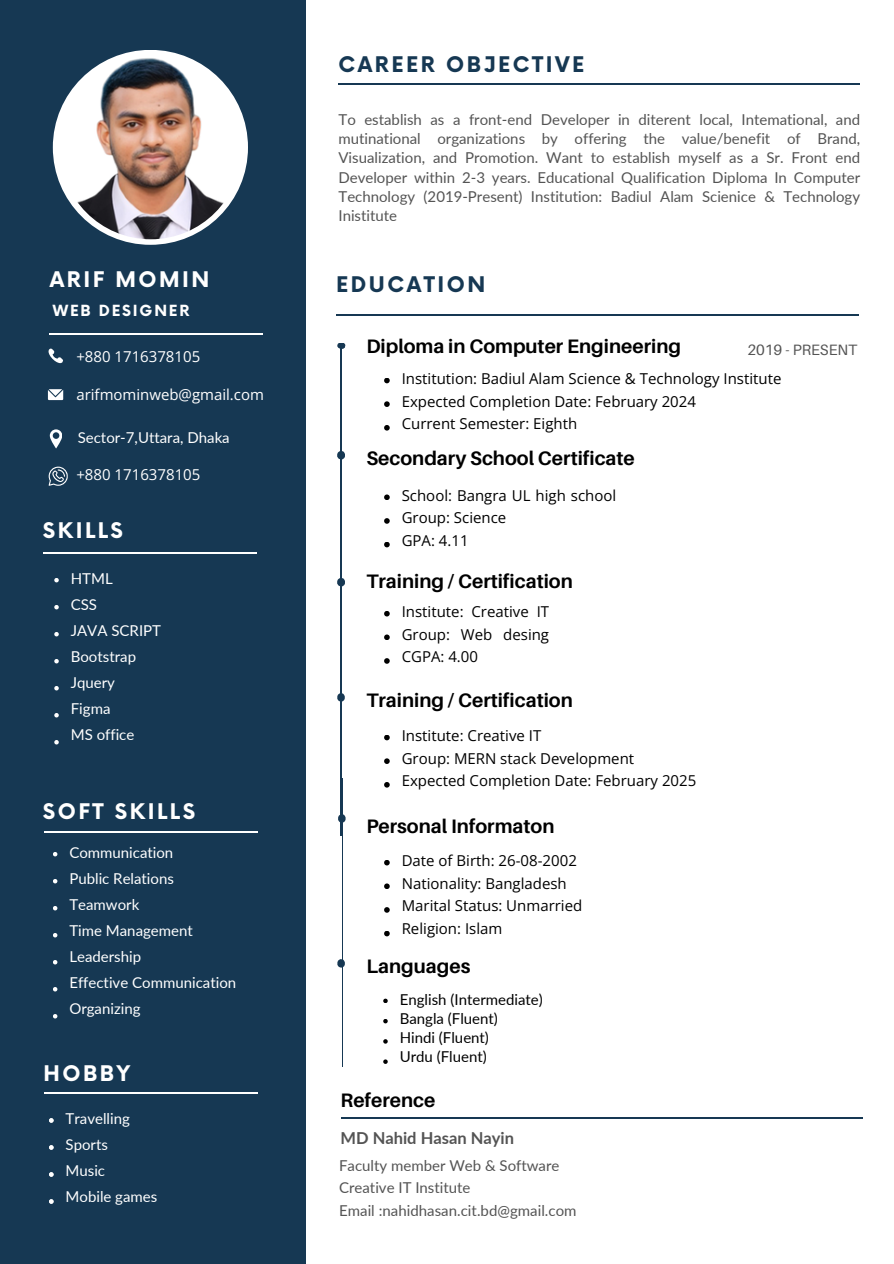
<style>
.page{position:relative;width:894px;height:1264px;background:#fff}
.page>*{position:absolute;margin:0;border:0;box-sizing:border-box;transform-origin:0 0}
.t1{font:700 21px "Now";letter-spacing:.12em;color:#fff}
.t2{font:700 21px "Now";letter-spacing:.12em;color:#163853}
.t3{font:700 19.5px "Aileron";color:#000}
.t4{font:700 16.5px "Lato";color:#545454}
.t5{font:15px/19.2px "Lato";color:#545454}
.t6{font:15px/22.5px "Open Sans";color:#000}
.t7{font:15px/25.8px "Lato";color:#fff}
.t8{font:15px/19.2px "Lato";color:#000}
.t9{font:15px "Open Sans";color:#fff}
.t10{font:15px "Aileron";color:#545454}
.t11{font:700 15px "Now";letter-spacing:.12em;color:#fff}
</style>
<div class="page">
<div style="left:0;top:0;width:306px;height:1263px;background:#163853"></div>
<svg style="left:53px;top:50px;width:195px;height:195px"></svg>
<img style="left:60px;top:57px;width:182px;height:182px;border-radius:50%">
<hr style="left:43px;top:552px;width:214px;height:1px;background:#fff">
<hr style="left:44px;top:830px;width:213px;height:2px;background:#fff">
<hr style="left:44px;top:1092px;width:213px;height:1px;background:#fff">
<svg style="left:48px;top:389px;width:15px;height:11px"></svg>
<svg style="left:49px;top:1118px;width:5px;height:4px"></svg>
<svg style="left:49px;top:1145px;width:5px;height:4px"></svg>
<svg style="left:49px;top:1172px;width:5px;height:4px"></svg>
<svg style="left:49px;top:1199px;width:5px;height:4px"></svg>
<svg style="left:48px;top:348px;width:15px;height:15px"></svg>
<hr style="left:49px;top:333px;width:214px;height:1px;background:#fff">
<svg style="left:50px;top:429px;width:12px;height:19px"></svg>
<svg style="left:53px;top:852px;width:4px;height:4px"></svg>
<svg style="left:53px;top:879px;width:4px;height:4px"></svg>
<svg style="left:53px;top:906px;width:4px;height:4px"></svg>
<svg style="left:53px;top:933px;width:4px;height:4px"></svg>
<svg style="left:53px;top:960px;width:4px;height:4px"></svg>
<svg style="left:53px;top:987px;width:4px;height:4px"></svg>
<svg style="left:53px;top:1014px;width:4px;height:4px"></svg>
<svg style="left:54px;top:578px;width:5px;height:4px"></svg>
<svg style="left:54px;top:605px;width:5px;height:4px"></svg>
<svg style="left:54px;top:632px;width:5px;height:4px"></svg>
<svg style="left:54px;top:659px;width:5px;height:4px"></svg>
<svg style="left:54px;top:686px;width:5px;height:4px"></svg>
<svg style="left:54px;top:713px;width:5px;height:4px"></svg>
<svg style="left:54px;top:740px;width:5px;height:4px"></svg>
<svg style="left:49px;top:466px;width:19px;height:20px"></svg>
<svg style="left:340px;top:358px;width:2px;height:420px"></svg>
<svg style="left:337px;top:443px;width:8px;height:24px"></svg>
<svg style="left:337px;top:569px;width:8px;height:26px"></svg>
<svg style="left:337px;top:343px;width:9px;height:15px"></svg>
<svg style="left:337px;top:685px;width:8px;height:24px"></svg>
<svg style="left:340px;top:778px;width:3px;height:288px"></svg>
<svg style="left:338px;top:806px;width:8px;height:24px"></svg>
<svg style="left:337px;top:950px;width:8px;height:26px"></svg>
<hr style="left:336px;top:314px;width:522px;height:1px;background:#163853">
<hr style="left:338px;top:84px;width:521px;height:1px;background:#163853">
<hr style="left:341px;top:1117px;width:521px;height:2px;background:#163853">
<svg style="left:383px;top:998px;width:4px;height:5px"></svg>
<svg style="left:383px;top:1019px;width:4px;height:4px"></svg>
<svg style="left:383px;top:1039px;width:4px;height:4px"></svg>
<svg style="left:383px;top:1059px;width:4px;height:4px"></svg>
<svg style="left:384px;top:378px;width:5px;height:5px"></svg>
<svg style="left:384px;top:401px;width:5px;height:6px"></svg>
<svg style="left:384px;top:425px;width:5px;height:5px"></svg>
<svg style="left:384px;top:494px;width:5px;height:6px"></svg>
<svg style="left:384px;top:518px;width:5px;height:5px"></svg>
<svg style="left:384px;top:542px;width:5px;height:5px"></svg>
<svg style="left:384px;top:611px;width:5px;height:5px"></svg>
<svg style="left:384px;top:634px;width:5px;height:6px"></svg>
<svg style="left:384px;top:658px;width:5px;height:5px"></svg>
<svg style="left:384px;top:735px;width:5px;height:5px"></svg>
<svg style="left:384px;top:758px;width:5px;height:6px"></svg>
<svg style="left:384px;top:782px;width:5px;height:5px"></svg>
<svg style="left:384px;top:860px;width:5px;height:5px"></svg>
<svg style="left:384px;top:883px;width:5px;height:6px"></svg>
<svg style="left:384px;top:907px;width:5px;height:5px"></svg>
<svg style="left:384px;top:931px;width:5px;height:5px"></svg>
<p class="t2" style="left:338px;top:53px;width:247px">CAREER OBJECTIVE</p>
<p class="t5" style="left:338px;top:110px;width:523px;text-align:justify">To establish as a front-end Developer in diterent local, Intemational, and mutinational organizations by offering the value/benefit of Brand, Visualization, and Promotion. Want to establish myself as a Sr. Front end Developer within 2-3 years. Educational Qualification Diploma In Computer Technology (2019-Present) Institution: Badiul Alam Scienice &amp; Technology Inistitute</p>
<p class="t1" style="left:50px;top:268px;width:161px">ARIF MOMIN</p>
<p class="t2" style="left:336px;top:273px;width:151px">EDUCATION</p>
<h1 class="t11" style="left:53px;top:302px;width:138px">WEB DESIGNER</h1>
<p class="t9" style="left:76px;top:346px;width:125px">+880 1716378105</p>
<h1 class="t9" style="left:76px;top:383px;width:189px">arifmominweb@gmail.com</h1>
<h4 class="t7" style="left:78px;top:424px;width:153px">Sector-7,Uttara, Dhaka</h4>
<p class="t9" style="left:76px;top:463px;width:125px">+880 1716378105</p>
<p class="t1" style="left:43px;top:519px;width:82px">SKILLS</p>
<h1 class="t7" style="left:71px;top:565px;width:43px">HTML</h1>
<p class="t7" style="left:71px;top:591px;width:28px">CSS</p>
<h1 class="t7" style="left:71px;top:617px;width:92px">JAVA SCRIPT<br>Bootstrap<br>Jquery</h1>
<p class="t7" style="left:71px;top:695px;width:41px">Figma</p>
<h2 class="t7" style="left:71px;top:720px;width:65px">MS office</h2>
<h3 class="t1" style="left:43px;top:800px;width:154px">SOFT SKILLS</h3>
<p class="t7" style="left:69px;top:839px;width:105px">Communication</p>
<p class="t7" style="left:69px;top:865px;width:106px">Public Relations<br>Teamwork</p>
<h2 class="t7" style="left:69px;top:917px;width:125px">Time Management<br>Leadership</h2>
<p class="t7" style="left:69px;top:968px;width:168px">Effective Communication<br>Organizing</p>
<h1 class="t1" style="left:43px;top:1062px;width:88px">HOBBY</h1>
<p class="t7" style="left:66px;top:1105px;width:66px">Travelling<br>Sports</p>
<p class="t7" style="left:66px;top:1157px;width:41px">Music</p>
<p class="t7" style="left:66px;top:1183px;width:93px">Mobile games</p>
<h5 class="t3" style="left:366px;top:334px;width:316px">Diploma in Computer Engineering</h5>
<h2 class="t10" style="left:747px;top:340px;width:111px">2019 - PRESENT</h2>
<p class="t6" style="left:401px;top:367px;width:381px">Institution: Badiul Alam Science &amp; Technology Institute<br>Expected Completion Date: February 2024</p>
<p class="t6" style="left:401px;top:412px;width:177px">Current Semester: Eighth</p>
<h2 class="t3" style="left:366px;top:446px;width:270px">Secondary School Certificate</h2>
<p class="t6" style="left:401px;top:484px;width:216px">School: Bangra UL high school<br>Group: Science</p>
<p class="t6" style="left:401px;top:529px;width:68px">GPA: 4.11</p>
<p class="t3" style="left:366px;top:569px;width:208px">Training / Certification</p>
<p class="t6" style="left:401px;top:600px;width:149px;text-align:justify">Institute: Creative IT Group: Web desing CGPA: 4.00</p>
<p class="t3" style="left:366px;top:688px;width:208px">Training / Certification</p>
<h1 class="t6" style="left:401px;top:724px;width:141px">Institute: Creative IT</h1>
<p class="t6" style="left:401px;top:746px;width:234px">Group: MERN stack Development</p>
<p class="t6" style="left:401px;top:769px;width:296px">Expected Completion Date: February 2025</p>
<p class="t3" style="left:366px;top:813px;width:189px">Personal Informaton</p>
<p class="t6" style="left:401px;top:849px;width:182px">Date of Birth: 26-08-2002<br>Nationality: Bangladesh<br>Marital Status: Unmarried<br>Religion: Islam</p>
<h2 class="t3" style="left:366px;top:954px;width:105px">Languages</h2>
<p class="t8" style="left:399px;top:989px;width:144px">English (Intermediate)<br>Bangla (Fluent)</p>
<h2 class="t8" style="left:399px;top:1027px;width:91px">Hindi (Fluent)</h2>
<p class="t8" style="left:399px;top:1046px;width:89px">Urdu (Fluent)</p>
<p class="t3" style="left:340px;top:1087px;width:96px">Reference</p>
<p class="t4" style="left:340px;top:1127px;width:175px">MD Nahid Hasan Nayin</p>
<h2 class="t5" style="left:339px;top:1153px;width:222px;line-height:22.5px">Faculty member Web &amp; Software<br>Creative IT Institute</h2>
<p class="t5" style="left:339px;top:1200px;width:239px">Email :nahidhasan.cit.bd@gmail.com</p>
</div>
